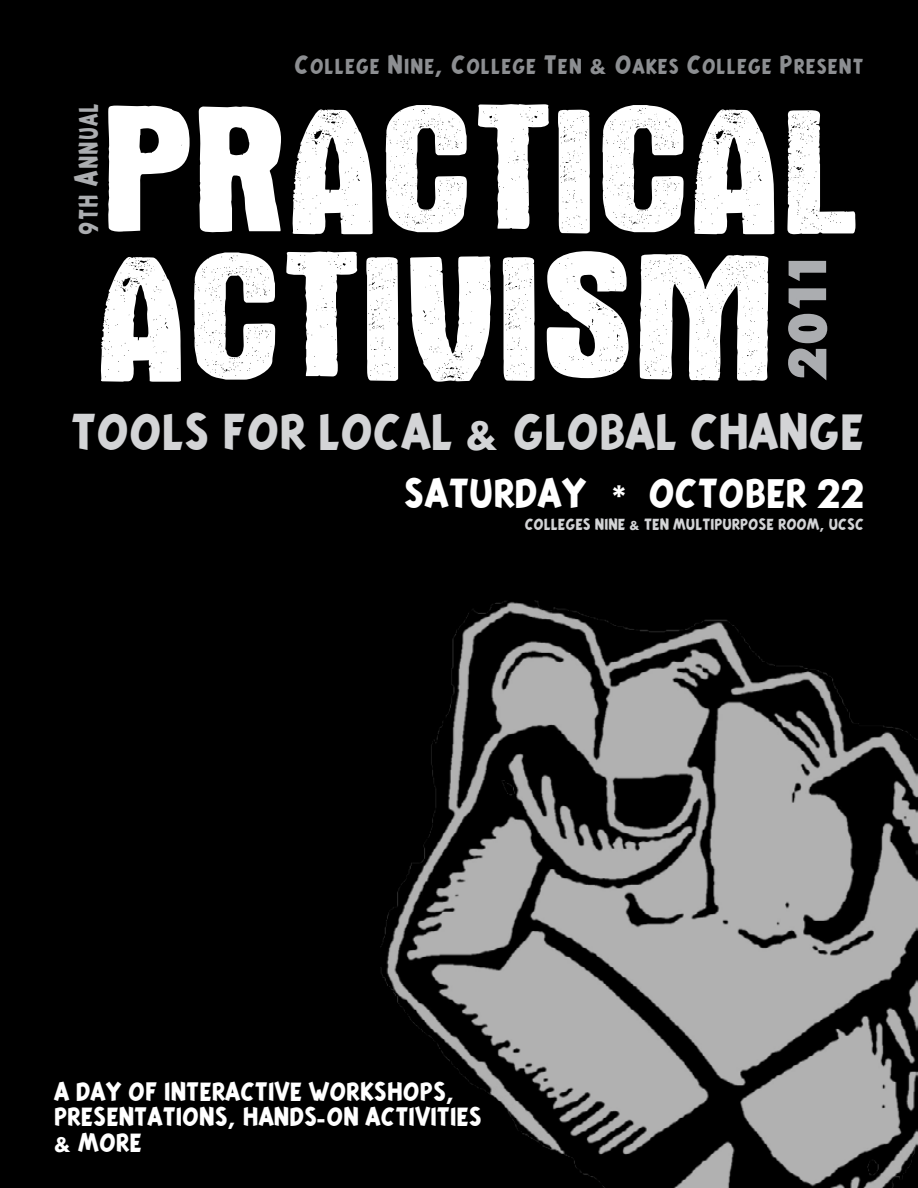
<style>
.page{position:relative;width:918px;height:1188px;background:#fff}
.page>*{position:absolute;margin:0;border:0;box-sizing:border-box;transform-origin:0 0}
.t1{font:185.85px "Victor";color:#fff;scale:1.18 1}
.t2{font:700 48.45px "Tintin Majuscules";color:#abadb0}
.t3{font:700 40.65px "Tintin Majuscules";color:#d3d4d6}
.t4{font:700 39.6px "Tintin Majuscules";color:#fff}
.t5{font:700 33px "Tintin Majuscules";color:#fff}
.t6{font:700 26.25px "Tintin Majuscules";letter-spacing:.05em;color:#abadb0;scale:.8 1}
.t7{font:700 21px/25.2px "Tintin Majuscules";color:#fff}
.t8{font:700 21px "Tintin Majuscules";letter-spacing:.025em;color:#8c8e91}
.t9{font:700 12.75px "Tintin Majuscules";color:#d3d4d6}
</style>
<div class="page">
<div style="left:1px;top:1px;width:916px;height:1186px;background:#000"></div>
<svg style="left:788px;top:260px;width:40px;height:121px"></svg>
<img style="left:381px;top:600px;width:537px;height:588px">
<p class="t8" style="left:295px;top:54px;width:571px">College Nine, College Ten &amp; Oakes College Present</p>
<p class="t6" style="left:73px;top:235px;width:166px;rotate:-90deg">9th Annual</p>
<h1 class="t1" style="left:102px;top:77px;width:643px">PRACTICAL</h1>
<h2 class="t2" style="left:778px;top:378px;width:121px;rotate:-90deg">2011</h2>
<h1 class="t1" style="left:97px;top:224px;width:579px">ACTIVISM</h1>
<h3 class="t3" style="left:71px;top:411px;width:794px">TOOLS FOR LOCAL &amp; GLOBAL CHANGE</h3>
<h3 class="t5" style="left:404px;top:476px;width:184px">SATURDAY</h3>
<h3 class="t5" style="left:648px;top:476px;width:160px">OCTOBER</h3>
<h3 class="t5" style="left:610px;top:477px;width:19px">*</h3>
<h3 class="t4" style="left:817px;top:469px;width:49px">22</h3>
<p class="t9" style="left:525px;top:518px;width:341px">COLLEGES NINE &amp; TEN MULTIPURPOSE ROOM, UCSC</p>
<p class="t7" style="left:54px;top:1081px;width:430px">A DAY OF INTERACTIVE WORKSHOPS,<br>PRESENTATIONS, HANDS-ON ACTIVITIES &amp; MORE</p>
</div>
